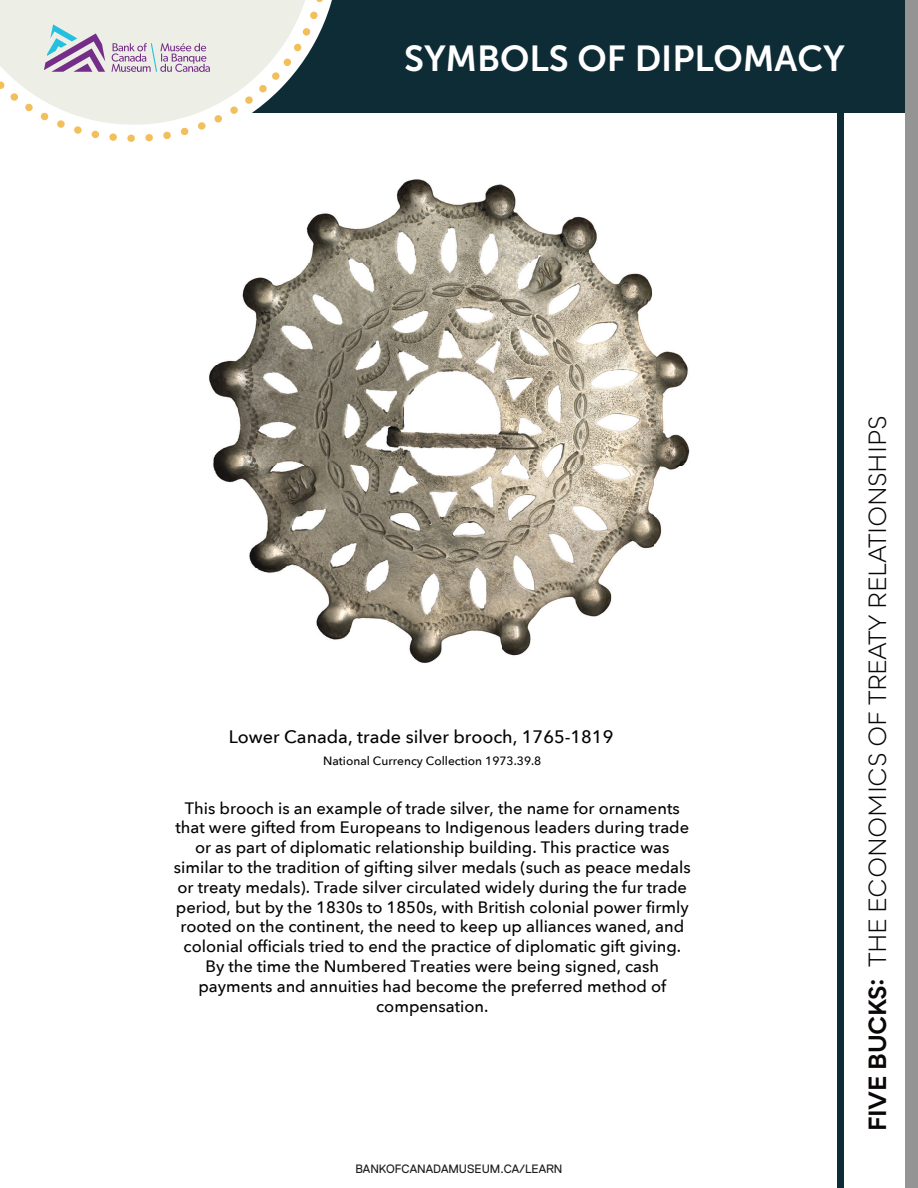
<style>
.page{position:relative;width:918px;height:1188px;background:#fff}
.page>*{position:absolute;margin:0;border:0;box-sizing:border-box;transform-origin:0 0}
.t1{font:36px "Museo Sans 700";color:#fff}
.t2{font:24px "Qualion";color:#0a0706}
.t3{font:700 24px "Qualion";color:#0a0706}
.t4{font:500 18px "Avenir Next";color:#040503}
.t5{font:500 16.5px/19.8px "Avenir Next";color:#040503;text-align:center}
.t6{font:12.15px "Replica Std";color:#201d1d}
.t7{font:500 12px "Avenir Next";color:#040503}
</style>
<div class="page">
<div style="left:886px;top:0;width:32px;height:1188px;background:#949494"></div>
<div style="left:140px;top:0;width:765px;height:1188px;background:#0d2c36"></div>
<div style="left:0;top:114px;width:837px;height:1074px;background:#fff"></div>
<div style="left:844px;top:114px;width:61px;height:1074px;background:#fff"></div>
<svg style="left:0;top:0;width:331px;height:142px"></svg>
<svg style="left:111px;top:43px;width:99px;height:29px;background:#cec0cf"></svg>
<svg style="left:44px;top:24px;width:61px;height:48px;background:#b5b0c8"></svg>
<img style="left:209px;top:179px;width:481px;height:484px">
<h1 class="t1" style="left:404px;top:38px;width:442px">SYMBOLS OF DIPLOMACY</h1>
<p class="t4" style="left:229px;top:722px;width:386px">Lower Canada, trade silver brooch, 1765-1819</p>
<p class="t7" style="left:323px;top:751px;width:220px">National Currency Collection 1973.39.8</p>
<p class="t5" style="left:174px;top:797px;width:518px">This brooch is an example of trade silver, the name for ornaments that were gifted from Europeans to Indigenous leaders during trade or as part of diplomatic relationship building. This practice was similar to the tradition of gifting silver medals (such as peace medals or treaty medals). Trade silver circulated widely during the fur trade period, but by the 1830s to 1850s, with British colonial power firmly rooted on the continent, the need to keep up alliances waned, and colonial officials tried to end the practice of diplomatic gift giving.<br>By the time the Numbered Treaties were being signed, cash payments and annuities had become the preferred method of compensation.</p>
<p class="t6" style="left:355px;top:1161px;width:209px">BANKOFCANADAMUSEUM.CA/LEARN</p>
<p class="t2" style="left:869px;top:967px;width:554px;rotate:-90deg">THE ECONOMICS OF TREATY RE AL OIT NSHIPS</p>
<p class="t3" style="left:868px;top:1131px;width:153px;rotate:-90deg">FIVE BUC K :S</p>
</div>
